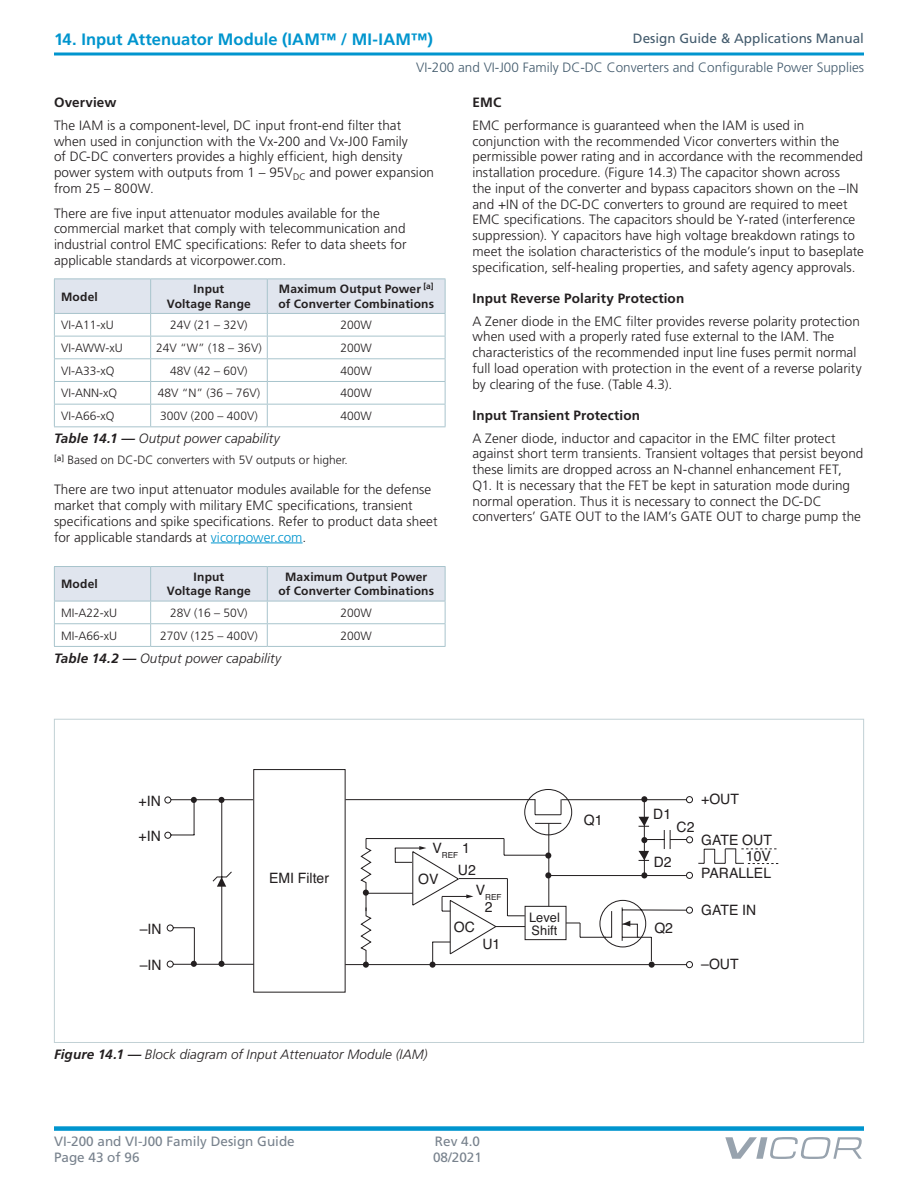
<style>
.page{position:relative;width:918px;height:1188px;background:#fff}
.page>*{position:absolute;margin:0;border:0;box-sizing:border-box;transform-origin:0 0}
.t1{font:700 16.5px "Frutiger LT Pro";color:#0095ce}
.t2{font:14.25px "Helvetica";color:#231f20}
.t3{font:300 13.5px/15.8px "Frutiger LT Pro";letter-spacing:.005em;color:#231f20}
.t4{font:italic 300 13.5px "Frutiger LT Pro";letter-spacing:.005em;color:#231f20}
.t5{font:700 13.5px "Frutiger LT Pro";letter-spacing:.01em;color:#231f20}
.t6{font:300 13.5px "Frutiger LT Pro";color:#435b6d}
.t7{font:13.5px "Frutiger LT Pro";color:#78828d}
.t8{font:13.5px "Frutiger LT Pro";color:#435b6d}
.t9{font:13.05px "Helvetica";color:#231f20}
.t10{font:300 12px "Frutiger LT Pro";color:#231f20}
.t11{font:700 12px/14.4px "Frutiger LT Pro";letter-spacing:.015em;color:#231f20;text-align:center}
.t12{font:8.25px "Helvetica";color:#231f20}
.s1{font-weight:700}
.s2{color:#0095ce}
</style>
<div class="page">
<div style="left:54px;top:1126px;width:810px;height:5px;background:#0095ce"></div>
<svg style="left:725px;top:1137px;width:137px;height:22px"></svg>
<svg style="left:54px;top:52px;width:810px;height:4px;background:#3fafda"></svg>
<hr style="left:211px;top:543px;width:92px;height:1px;background:#0095ce">
<svg style="left:54px;top:279px;width:392px;height:147px"></svg>
<hr style="left:54px;top:426px;width:97px;height:1px;background:#a8c4cc">
<hr style="left:151px;top:426px;width:116px;height:1px;background:#a8c4cc">
<hr style="left:267px;top:426px;width:179px;height:1px;background:#a8c4cc">
<hr style="left:54px;top:566px;width:97px;height:1px;background:#a8c4cc">
<hr style="left:151px;top:566px;width:116px;height:1px;background:#a8c4cc">
<hr style="left:267px;top:566px;width:179px;height:1px;background:#a8c4cc">
<svg style="left:54px;top:567px;width:392px;height:79px"></svg>
<hr style="left:54px;top:646px;width:97px;height:1px;background:#a8c4cc">
<hr style="left:151px;top:646px;width:116px;height:1px;background:#a8c4cc">
<hr style="left:267px;top:646px;width:179px;height:1px;background:#a8c4cc">
<svg style="left:164px;top:796px;width:523px;height:172px"></svg>
<svg style="left:655px;top:822px;width:38px;height:143px"></svg>
<svg style="left:253px;top:769px;width:196px;height:224px"></svg>
<svg style="left:212px;top:798px;width:237px;height:166px"></svg>
<svg style="left:698px;top:848px;width:81px;height:16px"></svg>
<svg style="left:191px;top:797px;width:6px;height:6px"></svg>
<svg style="left:219px;top:797px;width:6px;height:6px"></svg>
<svg style="left:191px;top:961px;width:6px;height:6px"></svg>
<svg style="left:219px;top:961px;width:6px;height:6px"></svg>
<svg style="left:363px;top:890px;width:6px;height:21px"></svg>
<svg style="left:449px;top:789px;width:206px;height:179px"></svg>
<p class="t8" style="left:633px;top:30px;width:233px">Design Guide &amp; Applications Manual</p>
<p class="t6" style="left:416px;top:59px;width:449px">VI-200 and VI-J00 Family DC-DC Converters and Configurable Power Supplies</p>
<p class="t1" style="left:54px;top:30px;width:380px">14. Input Attenuator Module (IAM™ / MI-IAM™)</p>
<p class="t5" style="left:54px;top:95px;width:64px">Overview</p>
<p class="t3" style="left:54px;top:117px;width:382px">The IAM is a component-level, DC input front-end filter that when used in conjunction with the Vx-200 and Vx-J00 Family<br>of DC-DC converters provides a highly efficient, high density power system with outputs from 1 – 95V<sub>DC</sub> and power expansion from 25 – 800W.</p>
<p class="t3" style="left:54px;top:205px;width:354px">There are five input attenuator modules available for the commercial market that comply with telecommunication and industrial control EMC specifications: Refer to data sheets for applicable standards at vicorpower.com.</p>
<p class="t11" style="left:61px;top:289px;width:38px">Model</p>
<p class="t11" style="left:167px;top:282px;width:86px">Input<br>Voltage Range</p>
<p class="t11" style="left:278px;top:282px;width:157px;text-align:left">Maximum Output Power <sup>[a] </sup>of Converter Combinations</p>
<p class="t10" style="left:61px;top:318px;width:54px">VI-A11-xU</p>
<p class="t10" style="left:170px;top:318px;width:79px">24V (21 – 32V)</p>
<p class="t10" style="left:341px;top:318px;width:33px">200W</p>
<p class="t10" style="left:61px;top:341px;width:63px">VI-AWW-xU</p>
<p class="t10" style="left:156px;top:341px;width:107px">24V “W” (18 – 36V)</p>
<p class="t10" style="left:341px;top:341px;width:33px">200W</p>
<p class="t10" style="left:61px;top:363px;width:55px">VI-A33-xQ</p>
<p class="t10" style="left:170px;top:363px;width:79px">48V (42 – 60V)</p>
<p class="t10" style="left:341px;top:363px;width:33px">400W</p>
<p class="t10" style="left:61px;top:386px;width:57px">VI-ANN-xQ</p>
<p class="t10" style="left:158px;top:386px;width:104px">48V “N” (36 – 76V)</p>
<p class="t10" style="left:341px;top:386px;width:33px">400W</p>
<p class="t10" style="left:61px;top:409px;width:55px">VI-A66-xQ</p>
<p class="t10" style="left:160px;top:409px;width:99px">300V (200 – 400V)</p>
<p class="t10" style="left:341px;top:409px;width:33px">400W</p>
<p class="t4" style="left:54px;top:431px;width:227px"><span class="s1">Table 14.1 —</span> Output power capability</p>
<p class="t10" style="left:54px;top:453px;width:295px"><sup>[a]</sup> Based on DC-DC converters with 5V outputs or higher.</p>
<p class="t3" style="left:54px;top:482px;width:385px">There are two input attenuator modules available for the defense market that comply with military EMC specifications, transient specifications and spike specifications. Refer to product data sheet for applicable standards at <span class="s2">vicorpower.com</span>.</p>
<p class="t11" style="left:61px;top:577px;width:38px">Model</p>
<p class="t11" style="left:167px;top:570px;width:86px">Input<br>Voltage Range</p>
<p class="t11" style="left:278px;top:570px;width:157px">Maximum Output Power of Converter Combinations</p>
<p class="t10" style="left:61px;top:606px;width:58px">MI-A22-xU</p>
<p class="t10" style="left:170px;top:606px;width:79px">28V (16 – 50V)</p>
<p class="t10" style="left:341px;top:606px;width:33px">200W</p>
<p class="t10" style="left:61px;top:628px;width:58px">MI-A66-xU</p>
<p class="t10" style="left:160px;top:628px;width:99px">270V (125 – 400V)</p>
<p class="t10" style="left:341px;top:628px;width:33px">200W</p>
<p class="t4" style="left:54px;top:650px;width:229px"><span class="s1">Table 14.2 —</span> Output power capability</p>
<p class="t5" style="left:472px;top:95px;width:30px">EMC</p>
<p class="t3" style="left:472px;top:117px;width:393px">EMC performance is guaranteed when the IAM is used in conjunction with the recommended Vicor converters within the permissible power rating and in accordance with the recommended installation procedure. (Figure 14.3) The capacitor shown across<br>the input of the converter and bypass capacitors shown on the –IN and +IN of the DC-DC converters to ground are required to meet EMC specifications. The capacitors should be Y-rated (interference suppression). Y capacitors have high voltage breakdown ratings to meet the isolation characteristics of the module’s input to baseplate specification, self-healing properties, and safety agency approvals.</p>
<p class="t5" style="left:472px;top:290px;width:213px">Input Reverse Polarity Protection</p>
<p class="t3" style="left:472px;top:313px;width:391px">A Zener diode in the EMC filter provides reverse polarity protection when used with a properly rated fuse external to the IAM. The characteristics of the recommended input line fuses permit normal full load operation with protection in the event of a reverse polarity by clearing of the fuse. (Table 4.3).</p>
<p class="t5" style="left:472px;top:407px;width:169px">Input Transient Protection</p>
<p class="t3" style="left:472px;top:430px;width:392px">A Zener diode, inductor and capacitor in the EMC filter protect against short term transients. Transient voltages that persist beyond these limits are dropped across an N-channel enhancement FET, Q1. It is necessary that the FET be kept in saturation mode during normal operation. Thus it is necessary to connect the DC-DC converters’ GATE OUT to the IAM’s GATE OUT to charge pump the</p>
<p class="t2" style="left:139px;top:790px;width:24px">+IN</p>
<p class="t2" style="left:701px;top:788px;width:39px">+OUT</p>
<p class="t2" style="left:139px;top:825px;width:24px">+IN</p>
<p class="t12" style="left:433px;top:849px;width:39px"><sup>V</sup>REF <sup>1</sup></p>
<p class="t2" style="left:458px;top:859px;width:19px">U2</p>
<p class="t2" style="left:269px;top:867px;width:62px">EMI Filter</p>
<p class="t2" style="left:418px;top:869px;width:22px">OV</p>
<p class="t12" style="left:476px;top:891px;width:27px"><sup>V</sup>REF</p>
<p class="t2" style="left:485px;top:896px;width:9px">2</p>
<p class="t9" style="left:529px;top:907px;width:32px">Level</p>
<p class="t2" style="left:454px;top:916px;width:23px">OC</p>
<p class="t2" style="left:140px;top:918px;width:23px">–IN</p>
<p class="t9" style="left:532px;top:920px;width:27px">Shift</p>
<p class="t2" style="left:140px;top:954px;width:23px">–IN</p>
<p class="t2" style="left:482px;top:933px;width:19px">U1</p>
<p class="t2" style="left:584px;top:809px;width:20px">Q1</p>
<p class="t4" style="left:54px;top:1046px;width:375px"><span class="s1">Figure 14.1 —</span> Block diagram of Input Attenuator Module (IAM)</p>
<p class="t7" style="left:54px;top:1133px;width:242px">VI-200 and VI-J00 Family Design Guide</p>
<p class="t7" style="left:435px;top:1133px;width:47px">Rev 4.0</p>
<p class="t7" style="left:54px;top:1149px;width:87px">Page 43 of 96</p>
<p class="t7" style="left:433px;top:1149px;width:50px">08/2021</p>
<p class="t2" style="left:653px;top:803px;width:19px">D1</p>
<p class="t2" style="left:654px;top:851px;width:19px">D2</p>
<p class="t2" style="left:677px;top:816px;width:19px">C2</p>
<p class="t2" style="left:701px;top:829px;width:72px">GATE OUT</p>
<p class="t2" style="left:701px;top:862px;width:71px">PARALLEL</p>
<p class="t2" style="left:746px;top:845px;width:26px">10V</p>
<p class="t2" style="left:654px;top:917px;width:20px">Q2</p>
<p class="t2" style="left:701px;top:900px;width:57px">GATE IN</p>
<p class="t2" style="left:701px;top:953px;width:39px">–OUT</p>
</div>
